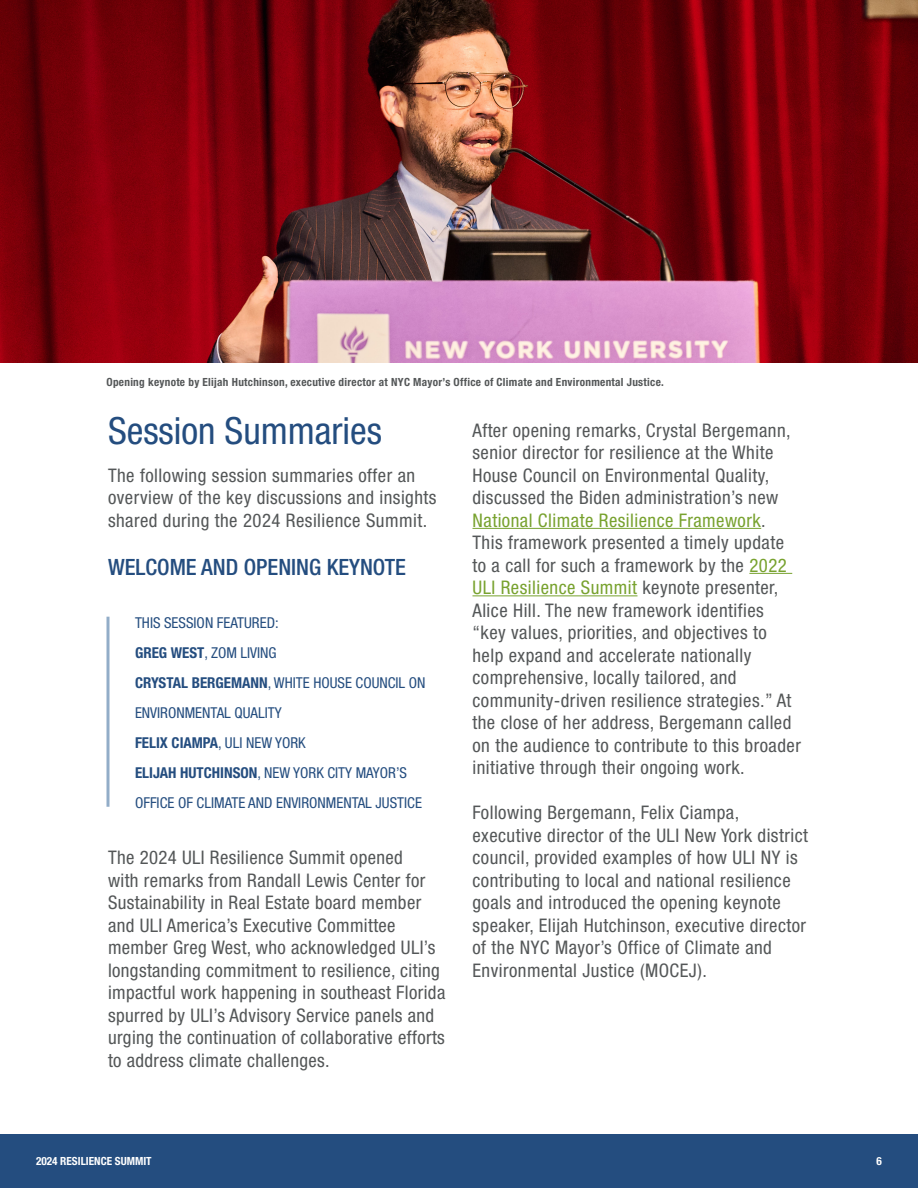
<style>
.page{position:relative;width:918px;height:1188px;background:#fff}
.page>*{position:absolute;margin:0;border:0;box-sizing:border-box;transform-origin:0 0}
.HEAD_1{font:condensed 37.5px "Helvetica Neue LT Std";color:#244d7f}
.HEAD_2{font:500 condensed 22.5px "Helvetica Neue LT Std";color:#244d7f}
.Text{font:condensed 18.75px/22.5px "Helvetica Neue LT Std";letter-spacing:.025em;color:#545758}
.SESSION_NAME_BOX{font:condensed 15px/30px "Helvetica Neue LT Std";color:#244d7f}
.SESSION_NAME_BOX-2{font:700 condensed 15px "Helvetica Neue LT Std";color:#244d7f}
.t1{font:700 condensed 11.25px "Helvetica Neue LT Std";letter-spacing:.025em;color:#545758}
.t2{font:700 condensed 11.25px "Helvetica Neue LT Std";color:#fff}
.s1{font-weight:700}
.s2{font-weight:400}
.s3{color:#78a22f}
</style>
<div class="page">
<hr style="left:472px;top:528px;width:289px;height:1px;background:#78a22f">
<hr style="left:749px;top:573px;width:43px;height:1px;background:#78a22f">
<hr style="left:472px;top:595px;width:166px;height:1px;background:#78a22f">
<img style="left:0;top:0;width:918px;height:363px">
<svg style="left:106px;top:617px;width:4px;height:190px"></svg>
<div style="left:0;top:1134px;width:918px;height:54px;background:#244d7f"></div>
<p class="t1" style="left:106px;top:375px;width:559px">Opening keynote by Elijah Hutchinson, executive director at NYC Mayor’s Office of Climate and Environmental Justice.</p>
<p class="HEAD_1" style="left:108px;top:409px;width:276px">Session Summaries</p>
<p class="Text" style="left:108px;top:464px;width:330px">The following session summaries offer an overview of the key discussions and insights shared during the 2024 Resilience Summit.</p>
<p class="HEAD_2" style="left:108px;top:554px;width:300px">WELCOME AND OPENING KEYNOTE</p>
<p class="SESSION_NAME_BOX" style="left:135px;top:607px;width:145px">THIS SESSION FEATURED:</p>
<p class="SESSION_NAME_BOX" style="left:135px;top:637px;width:143px"><span class="s1">GREG WEST</span>, ZOM LIVING</p>
<p class="SESSION_NAME_BOX" style="left:135px;top:667px;width:292px"><span class="s1">CRYSTAL BERGEMANN</span>, WHITE HOUSE COUNCIL ON<br>ENVIRONMENTAL QUALITY</p>
<p class="SESSION_NAME_BOX-2" style="left:135px;top:733px;width:172px">FELIX CIAMPA<span class="s2">, ULI NEW YORK</span></p>
<p class="SESSION_NAME_BOX" style="left:135px;top:757px;width:288px"><span class="s1">ELIJAH HUTCHINSON</span>, NEW YORK CITY MAYOR’S<br>OFFICE OF CLIMATE AND ENVIRONMENTAL JUSTICE</p>
<p class="Text" style="left:108px;top:846px;width:339px">The 2024 ULI Resilience Summit opened<br>with remarks from Randall Lewis Center for Sustainability in Real Estate board member and ULI America’s Executive Committee member Greg West, who acknowledged ULI’s longstanding commitment to resilience, citing impactful work happening in southeast Florida spurred by ULI’s Advisory Service panels and urging the continuation of collaborative efforts to address climate challenges.</p>
<p class="Text" style="left:472px;top:419px;width:330px">After opening remarks, Crystal Bergemann, senior director for resilience at the White House Council on Environmental Quality, discussed the Biden administration’s new <span class="s3">National Climate Resilience Framework</span>.<br>This framework presented a timely update to a call for such a framework by the <span class="s3">2022<br>ULI Resilience Summit</span> keynote presenter, Alice Hill. The new framework identifies “key values, priorities, and objectives to help expand and accelerate nationally comprehensive, locally tailored, and community-driven resilience strategies.” At the close of her address, Bergemann called on the audience to contribute to this broader initiative through their ongoing work.</p>
<p class="Text" style="left:472px;top:801px;width:337px">Following Bergemann, Felix Ciampa, executive director of the ULI New York district council, provided examples of how ULI NY is contributing to local and national resilience goals and introduced the opening keynote speaker, Elijah Hutchinson, executive director of the NYC Mayor’s Office of Climate and Environmental Justice (MOCEJ).</p>
<p class="t2" style="left:36px;top:1154px;width:117px">2024 RESILIENCE SUMMIT</p>
<p class="t2" style="left:877px;top:1154px;width:7px">6</p>
</div>
